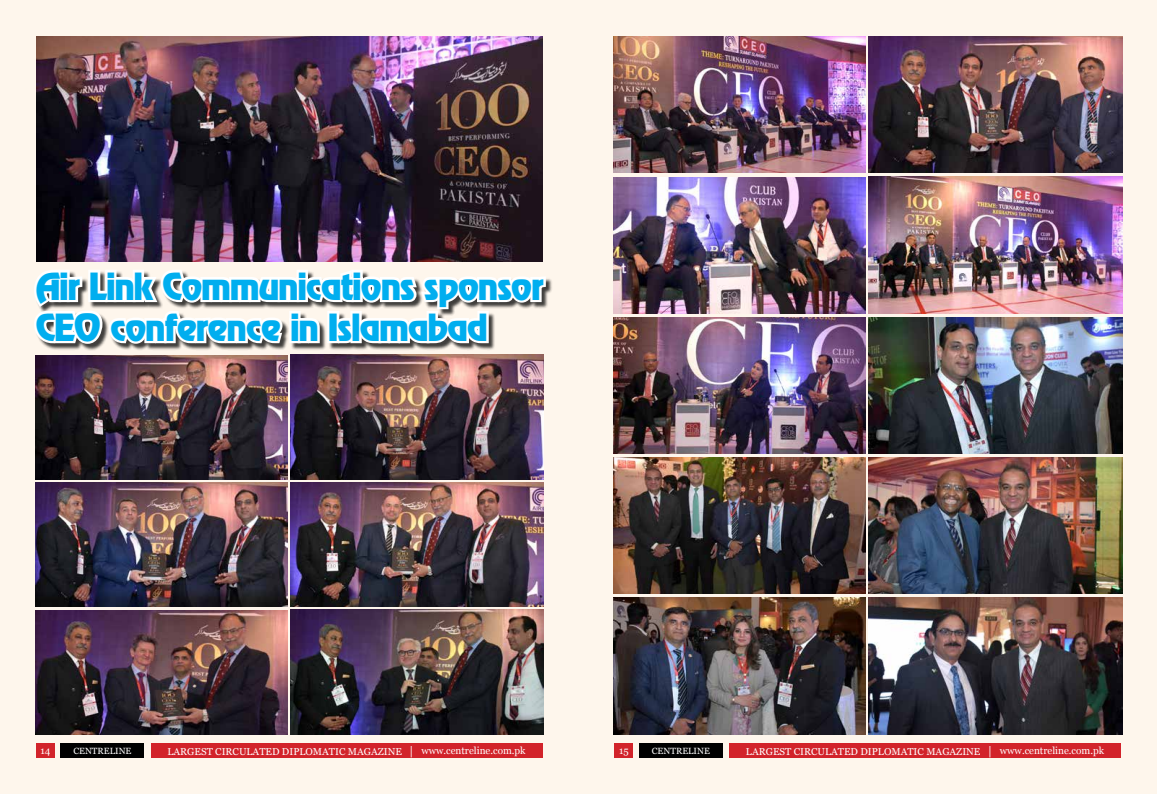
<style>
.page{position:relative;width:1157px;height:794px;background:#fef6ec}
.page>*{position:absolute;margin:0;border:0;box-sizing:border-box;transform-origin:0 0}
.t1{font:41.1px/41.1px "Revue PEE";color:#00aeef}
.t2{font:10px "Georgia";color:#fff}
.t3{font:9px "Georgia";color:#fff}
.s1{font-size:12px}
</style>
<div class="page">
<div style="left:614px;top:743px;width:19px;height:15px;background:#d2232a"></div>
<div style="left:729px;top:743px;width:392px;height:15px;background:#d2232a"></div>
<div style="left:639px;top:743px;width:83px;height:15px;background:#000"></div>
<img style="left:613px;top:598px;width:252px;height:136px">
<img style="left:613px;top:317px;width:252px;height:137px">
<img style="left:613px;top:457px;width:252px;height:137px">
<img style="left:613px;top:177px;width:252px;height:136px">
<img style="left:613px;top:36px;width:252px;height:137px">
<img style="left:868px;top:597px;width:254px;height:137px">
<img style="left:868px;top:317px;width:254px;height:137px">
<img style="left:868px;top:457px;width:254px;height:137px">
<img style="left:868px;top:177px;width:254px;height:136px">
<img style="left:868px;top:36px;width:254px;height:137px">
<div style="left:36px;top:743px;width:19px;height:15px;background:#d2232a"></div>
<div style="left:151px;top:743px;width:391px;height:15px;background:#d2232a"></div>
<div style="left:61px;top:743px;width:83px;height:15px;background:#000"></div>
<div style="left:35px;top:271px;width:518px;height:80px;background:#000;opacity:.75"></div>
<svg style="left:34px;top:270px;width:514px;height:77px"></svg>
<img style="left:35px;top:610px;width:252px;height:124px">
<img style="left:35px;top:355px;width:252px;height:124px">
<img style="left:35px;top:482px;width:252px;height:125px">
<img style="left:290px;top:610px;width:254px;height:124px">
<img style="left:290px;top:355px;width:254px;height:124px">
<img style="left:290px;top:482px;width:254px;height:125px">
<img style="left:36px;top:36px;width:506px;height:226px">
<h1 class="t1" style="left:36px;top:267px;width:508px">Air Link Communications sponsor<br>CEO conference in Islamabad</h1>
<p class="t2" style="left:40px;top:744px;width:11px">14</p>
<p class="t3" style="left:73px;top:746px;width:13px">Centreline</p>
<p class="t2" style="left:167px;top:745px;width:360px">LARGEST CIRCULATED DIPLOMATIC MAGAZINE <span class="s1">|</span> www.centreline.com.pk</p>
<p class="t2" style="left:619px;top:744px;width:11px">15</p>
<p class="t3" style="left:652px;top:746px;width:13px">Centreline</p>
<p class="t2" style="left:746px;top:745px;width:360px">LARGEST CIRCULATED DIPLOMATIC MAGAZINE <span class="s1">|</span> www.centreline.com.pk</p>
</div>
